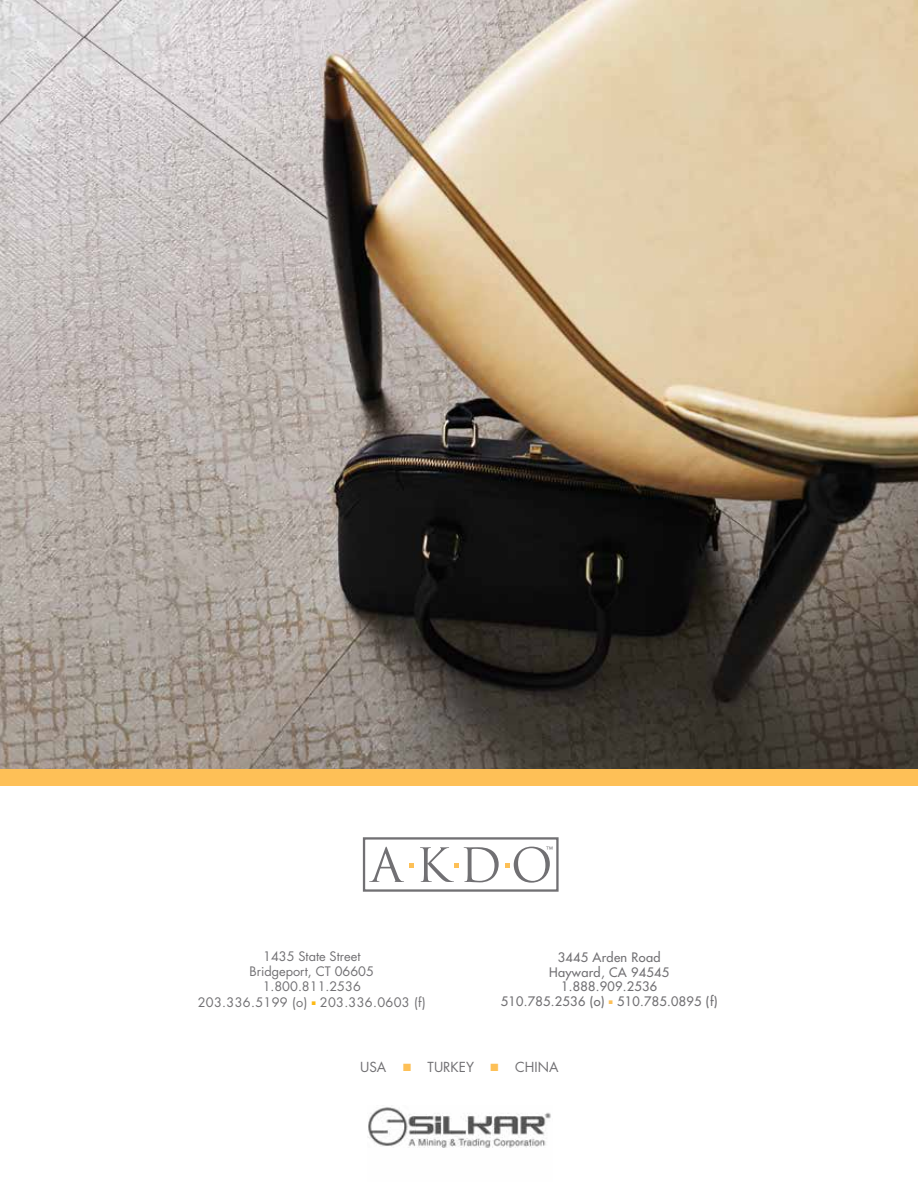
<style>
.page{position:relative;width:918px;height:1188px;background:#fff}
.page>*{position:absolute;margin:0;border:0;box-sizing:border-box;transform-origin:0 0}
.t1{font:13.5px "Futura";color:#717073}
.t2{font:12.75px/14.9px "Futura";letter-spacing:.025em;color:#717073;text-align:center}
.t3{font:12.75px/14.9px "Futura";color:#717073;text-align:center}
.t4{font:12.75px "Futura";letter-spacing:.025em;color:#717073}
.t5{font:7.2px "Futura LT";color:#717073}
.s1{color:#fdc057}
</style>
<div class="page">
<img style="left:0;top:0;width:918px;height:770px">
<div style="left:0;top:770px;width:918px;height:16px;background:#fec057"></div>
<div style="left:363px;top:837px;width:196px;height:55px;border:2px solid #717073"></div>
<svg style="left:369px;top:847px;width:45px;height:35px"></svg>
<svg style="left:420px;top:847px;width:79px;height:35px"></svg>
<svg style="left:505px;top:847px;width:45px;height:36px"></svg>
<img style="left:368px;top:1107px;width:183px;height:41px">
<p class="t3" style="left:250px;top:949px;width:126px">1435 State Street<br>Bridgeport, CT 06605<br>1.800.811.2536</p>
<p class="t4" style="left:198px;top:994px;width:229px">203.336.5199 (o) <sup>■</sup> 203.336.0603 (f)</p>
<p class="t5" style="left:546px;top:845px;width:8px">™</p>
<p class="t2" style="left:501px;top:950px;width:218px">3445 Arden Road<br>Hayward, CA 94545<br>1.888.909.2536<br>510.785.2536 (o) <sup>■</sup> 510.785.0895 (f)</p>
<p class="t1" style="left:360px;top:1058px;width:200px">USA <span class="s1">■</span> TURKEY <span class="s1">■</span> CHINA</p>
</div>
